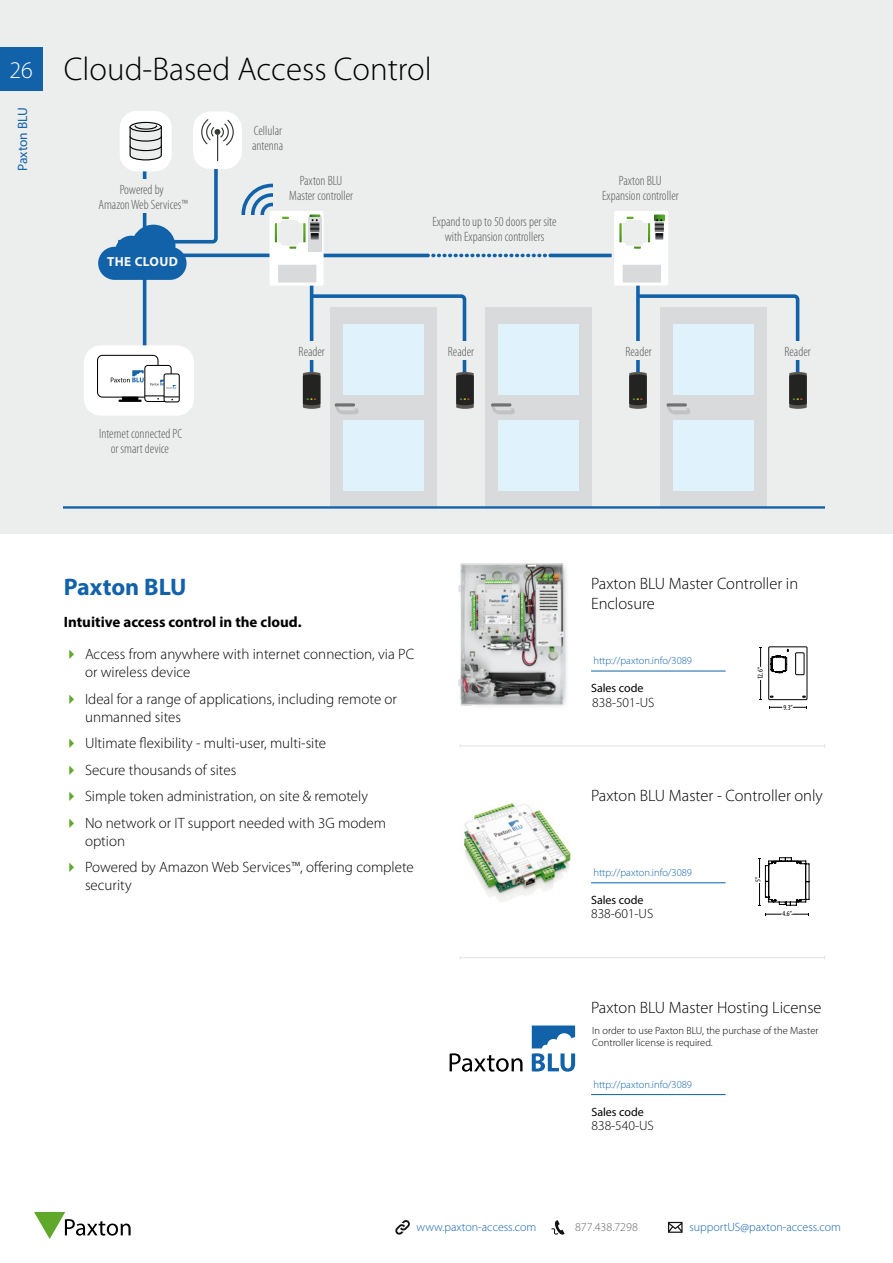
<style>
.page{position:relative;width:893px;height:1263px;background:#fff}
.page>*{position:absolute;margin:0;border:0;box-sizing:border-box;transform-origin:0 0}
.t1{font:300 33px "Myriad Pro";color:#000}
.t2{font:700 24px "Myriad Pro";color:#1262a9}
.t3{font:300 16.5px/19.8px "Myriad Pro";color:#000}
.t4{font:300 15px/26.5px "Myriad Pro";color:#000}
.t5{font:700 15px "Myriad Pro";color:#000}
.t6{font:300 condensed 13.5px/15px "Myriad Pro";color:#58585a;text-align:center}
.t7{font:300 13.5px "Myriad Pro";color:#000}
.t8{font:13.5px "Myriad Pro";color:#1262a9}
.t9{font:700 13.2px "Myriad Pro";letter-spacing:.03em;color:#f6f6f6}
.t10{font:300 12px "Myriad Pro";color:#1262a9}
.t11{font:12px "Myriad Pro";color:#000}
.t12{font:300 12px "Myriad Pro";color:#646567}
.t13{font:300 10.5px/12.6px "Myriad Pro";color:#000}
.t14{font:300 10.5px "Myriad Pro";color:#1262a9}
.t15{font:condensed 7.5px "Myriad Pro";color:#000}
.s1{font-size:24px;color:#fff}
</style>
<div class="page">
<div style="left:0;top:0;width:893px;height:534px;background:#eceded"></div>
<hr style="left:591px;top:671px;width:135px;height:1px;background:#1262a9">
<hr style="left:591px;top:882px;width:135px;height:1px;background:#1262a9">
<hr style="left:591px;top:1094px;width:135px;height:1px;background:#1262a9">
<svg style="left:450px;top:1053px;width:72px;height:19px"></svg>
<svg style="left:532px;top:1025px;width:43px;height:47px"></svg>
<img style="left:464px;top:803px;width:107px;height:99px">
<img style="left:458px;top:563px;width:109px;height:143px">
<svg style="left:758px;top:857px;width:51px;height:59px"></svg>
<div style="left:769px;top:647px;width:38px;height:53px;border:1px solid #000"></div>
<div style="left:795px;top:653px;width:9px;height:22px;border:1px solid #000"></div>
<hr style="left:769px;top:707px;width:37px;height:1px;background:#000">
<hr style="left:760px;top:647px;width:1px;height:52px;background:#000">
<svg style="left:759px;top:647px;width:30px;height:35px"></svg>
<svg style="left:781px;top:700px;width:15px;height:8px"></svg>
<hr style="left:118px;top:254px;width:159px;height:3px;background:#1262a9">
<hr style="left:143px;top:157px;width:3px;height:223px;background:#1262a9">
<hr style="left:310px;top:285px;width:3px;height:98px;background:#1262a9">
<hr style="left:322px;top:254px;width:106px;height:3px;background:#1262a9">
<svg style="left:485px;top:308px;width:106px;height:198px"></svg>
<hr style="left:491px;top:403px;width:20px;height:3px;background:#707172;border-radius:2px">
<svg style="left:636px;top:286px;width:4px;height:7px"></svg>
<hr style="left:550px;top:254px;width:62px;height:3px;background:#1262a9">
<svg style="left:614px;top:211px;width:54px;height:75px"></svg>
<svg style="left:428px;top:254px;width:122px;height:3px"></svg>
<div style="left:84px;top:345px;width:110px;height:71px;background:#fff;border-radius:17px"></div>
<div style="left:97px;top:355px;width:62px;height:43px;border:1px solid #000;border-radius:5px"></div>
<div style="left:145px;top:365px;width:26px;height:36px;background:#fff;border-radius:3px"></div>
<div style="left:144px;top:365px;width:28px;height:37px;border:1px solid #000;border-radius:3px"></div>
<div style="left:119px;top:400px;width:22px;height:2px;border:1px solid #000"></div>
<svg style="left:111px;top:370px;width:33px;height:12px"></svg>
<div style="left:164px;top:374px;width:15px;height:28px;background:#fff;border-radius:2px"></div>
<div style="left:164px;top:373px;width:16px;height:29px;border:1px solid #000;border-radius:2px"></div>
<svg style="left:150px;top:380px;width:26px;height:9px"></svg>
<svg style="left:119px;top:395px;width:60px;height:6px"></svg>
<div style="left:120px;top:111px;width:52px;height:60px;background:#fff;border-radius:17px"></div>
<div style="left:193px;top:112px;width:49px;height:57px;background:#fff;border-radius:17px"></div>
<svg style="left:98px;top:119px;width:136px;height:161px"></svg>
<svg style="left:629px;top:293px;width:178px;height:213px"></svg>
<svg style="left:303px;top:293px;width:171px;height:213px"></svg>
<svg style="left:241px;top:184px;width:83px;height:102px"></svg>
<hr style="left:64px;top:506px;width:761px;height:3px;background:#1262a9">
<div style="left:293px;top:341px;width:37px;height:19px;background:#eceded"></div>
<div style="left:443px;top:341px;width:36px;height:19px;background:#eceded"></div>
<div style="left:620px;top:341px;width:36px;height:19px;background:#eceded"></div>
<div style="left:779px;top:341px;width:36px;height:19px;background:#eceded"></div>
<div style="left:284px;top:171px;width:74px;height:34px;background:#eceded"></div>
<div style="left:94px;top:179px;width:95px;height:34px;background:#eceded"></div>
<svg style="left:34px;top:1212px;width:97px;height:27px"></svg>
<div style="left:0;top:48px;width:43px;height:43px;background:#1262a9"></div>
<svg style="left:395px;top:1220px;width:15px;height:14px"></svg>
<svg style="left:551px;top:1220px;width:14px;height:14px"></svg>
<svg style="left:668px;top:1222px;width:15px;height:11px"></svg>
<hr style="left:460px;top:957px;width:365px;height:1px;background:#c4c5c6">
<hr style="left:460px;top:745px;width:365px;height:1px;background:#c4c5c6">
<h1 class="t1" style="left:10px;top:49px;width:424px"><span class="s1">26</span> Cloud-Based Access Control</h1>
<p class="t8" style="left:14px;top:171px;width:65px;rotate:-90deg">Paxton BLU</p>
<p class="t6" style="left:252px;top:123px;width:33px;text-align:left">Cellular antenna</p>
<p class="t6" style="left:98px;top:182px;width:91px">Powered by<br>Amazon Web Services™</p>
<p class="t6" style="left:602px;top:173px;width:78px">Paxton BLU<br>Expansion controller</p>
<p class="t6" style="left:289px;top:173px;width:66px">Paxton BLU<br>Master controller</p>
<p class="t9" style="left:107px;top:253px;width:72px">THE CLOUD</p>
<p class="t6" style="left:99px;top:426px;width:85px">Internet connected PC or smart device</p>
<p class="t6" style="left:433px;top:214px;width:125px">Expand to up to 50 doors per site with Expansion controllers</p>
<p class="t6" style="left:299px;top:343px;width:28px">Reader</p>
<p class="t6" style="left:448px;top:343px;width:28px">Reader</p>
<p class="t6" style="left:625px;top:343px;width:28px">Reader</p>
<p class="t6" style="left:784px;top:343px;width:28px">Reader</p>
<h2 class="t2" style="left:64px;top:571px;width:124px">Paxton BLU</h2>
<p class="t5" style="left:64px;top:612px;width:239px">Intuitive access control in the cloud.</p>
<p class="t4" style="left:85px;top:645px;width:331px;line-height:18px">Access from anywhere with internet connection, via PC or wireless device</p>
<p class="t4" style="left:85px;top:690px;width:313px;line-height:18px">Ideal for a range of applications, including remote or unmanned sites</p>
<p class="t4" style="left:85px;top:730px;width:303px">Ultimate flexibility - multi-user, multi-site<br>Secure thousands of sites<br>Simple token administration, on site &amp; remotely No network or IT support needed with 3G modem</p>
<p class="t4" style="left:85px;top:827px;width:330px">option<br>Powered by Amazon Web Services™, offering complete</p>
<p class="t4" style="left:85px;top:872px;width:48px">security</p>
<p class="t3" style="left:591px;top:573px;width:209px">Paxton BLU Master Controller in<br>Enclosure</p>
<p class="t14" style="left:593px;top:654px;width:100px">http://paxton.info/3089</p>
<p class="t11" style="left:591px;top:681px;width:54px">Sales code</p>
<p class="t7" style="left:592px;top:694px;width:64px">838-501-US</p>
<p class="t15" style="left:756px;top:679px;width:14px;rotate:-90deg">12.6”</p>
<p class="t15" style="left:783px;top:703px;width:11px">9.3”</p>
<p class="t3" style="left:591px;top:785px;width:233px">Paxton BLU Master - Controller only</p>
<p class="t14" style="left:593px;top:866px;width:100px">http://paxton.info/3089</p>
<p class="t11" style="left:591px;top:893px;width:54px">Sales code</p>
<p class="t7" style="left:591px;top:906px;width:64px">838-601-US</p>
<p class="t15" style="left:754px;top:882px;width:7px;rotate:-90deg">5”</p>
<p class="t15" style="left:783px;top:909px;width:11px">4.6”</p>
<p class="t3" style="left:591px;top:997px;width:232px">Paxton BLU Master Hosting License</p>
<p class="t13" style="left:592px;top:1024px;width:228px">In order to use Paxton BLU, the purchase of the Master<br>Controller license is required.</p>
<p class="t14" style="left:593px;top:1078px;width:100px">http://paxton.info/3089</p>
<p class="t11" style="left:591px;top:1104px;width:54px">Sales code</p>
<p class="t7" style="left:591px;top:1118px;width:64px">838-540-US</p>
<p class="t10" style="left:417px;top:1220px;width:121px">www.paxton-access.com</p>
<p class="t12" style="left:575px;top:1220px;width:64px">877.438.7298</p>
<p class="t10" style="left:689px;top:1220px;width:153px">supportUS@paxton-access.com</p>
</div>
